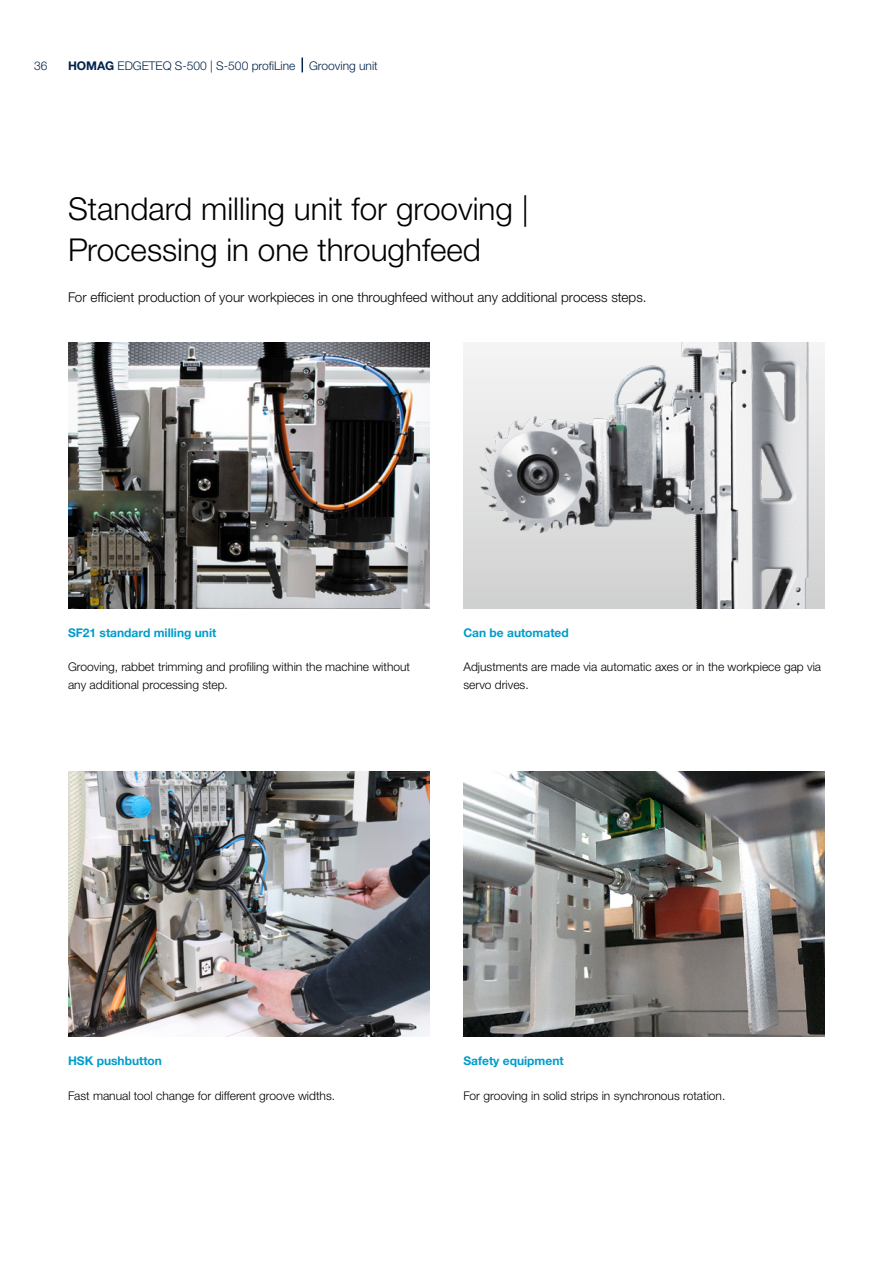
<style>
.page{position:relative;width:893px;height:1263px;background:#fff}
.page>*{position:absolute;margin:0;border:0;box-sizing:border-box;transform-origin:0 0}
.Headline_21pt_25_2_black{font:300 31.5px/40.8px "Helvetica Neue LTW1 G";color:#000}
.Text_9pt_13_6_light_black{font:300 13.5px "Helvetica Neue LTW1 G";color:#000}
.Text_Bild_8Pt_11_5pt_light_black{font:300 12px/17.2px "Helvetica Neue LTW1 G";color:#000}
.Text_Bild_8Pt_11_5pt_light_black-2{font:700 12px "Helvetica Neue LTW1 G";color:#009ccb}
._01_Musterseiten_Rubriken_Pagina_links{font:300 12px "Helvetica Neue LTW1 G";color:#00234a}
.s1{font-weight:700}
</style>
<div class="page">
<img style="left:68px;top:343px;width:361px;height:265px">
<img style="left:463px;top:343px;width:362px;height:265px">
<img style="left:68px;top:771px;width:361px;height:265px">
<img style="left:463px;top:771px;width:362px;height:265px">
<svg style="left:302px;top:58px;width:1px;height:14px"></svg>
<p class="_01_Musterseiten_Rubriken_Pagina_links" style="left:34px;top:58px;width:15px">36</p>
<p class="_01_Musterseiten_Rubriken_Pagina_links" style="left:68px;top:58px;width:311px"><span class="s1">HOMAG</span> EDGETEQ S-500 | S-500 profiLine Grooving unit</p>
<p class="Headline_21pt_25_2_black" style="left:68px;top:188px;width:462px">Standard milling unit for grooving |<br>Processing in one throughfeed</p>
<p class="Text_9pt_13_6_light_black" style="left:68px;top:289px;width:580px">For efficient production of your workpieces in one throughfeed without any additional process steps.</p>
<p class="Text_Bild_8Pt_11_5pt_light_black-2" style="left:68px;top:625px;width:150px">SF21 standard milling unit</p>
<p class="Text_Bild_8Pt_11_5pt_light_black" style="left:68px;top:658px;width:344px">Grooving, rabbet trimming and profiling within the machine without any additional processing step.</p>
<p class="Text_Bild_8Pt_11_5pt_light_black-2" style="left:463px;top:625px;width:107px">Can be automated</p>
<p class="Text_Bild_8Pt_11_5pt_light_black" style="left:463px;top:658px;width:359px">Adjustments are made via automatic axes or in the workpiece gap via servo drives.</p>
<p class="Text_Bild_8Pt_11_5pt_light_black-2" style="left:68px;top:1054px;width:95px">HSK pushbutton</p>
<p class="Text_Bild_8Pt_11_5pt_light_black" style="left:68px;top:1087px;width:269px">Fast manual tool change for different groove widths.</p>
<p class="Text_Bild_8Pt_11_5pt_light_black-2" style="left:463px;top:1054px;width:102px">Safety equipment</p>
<p class="Text_Bild_8Pt_11_5pt_light_black" style="left:463px;top:1087px;width:263px">For grooving in solid strips in synchronous rotation.</p>
</div>
